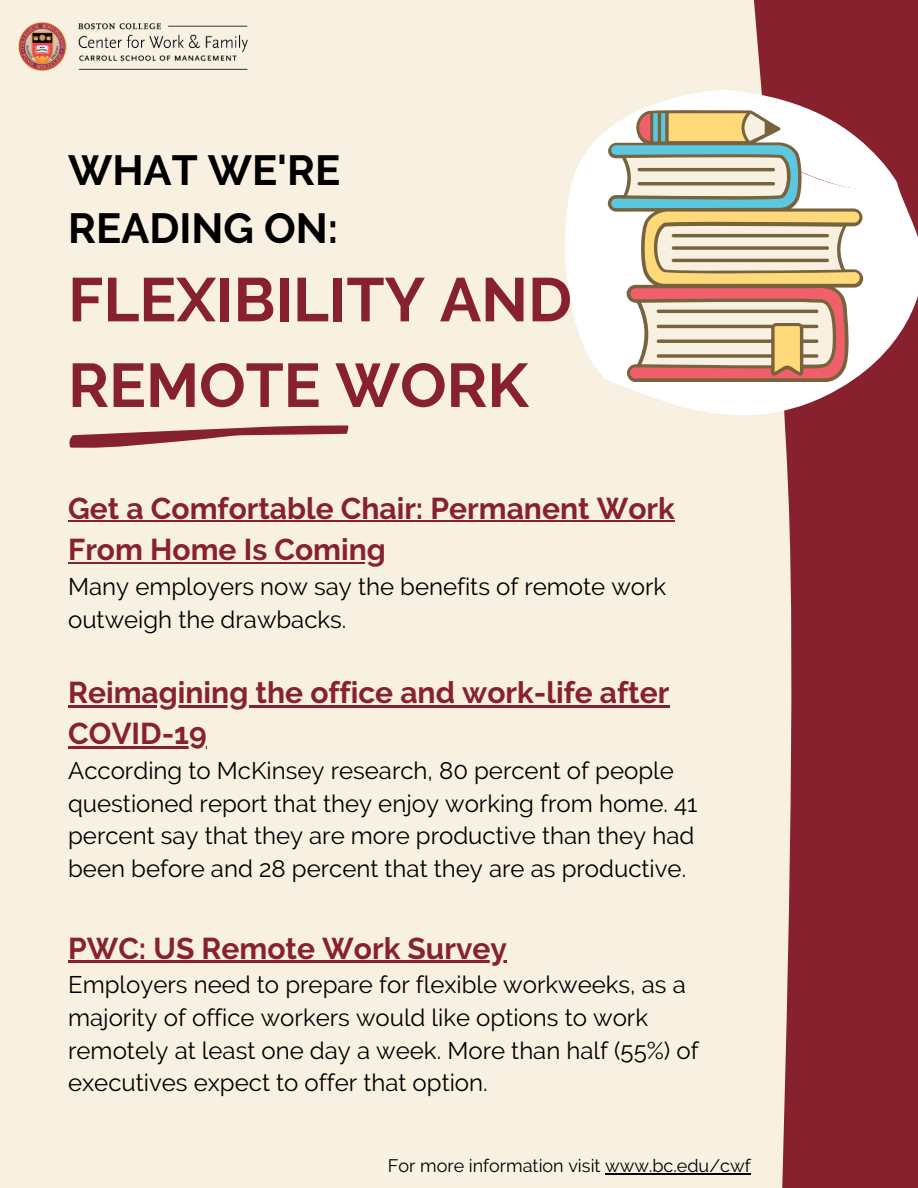
<style>
.page{position:relative;width:918px;height:1188px;background:#87212e}
.page>*{position:absolute;margin:0;border:0;box-sizing:border-box;transform-origin:0 0}
.t1{font:700 61.5px/85.7px "Raleway";color:#87212e}
.t2{font:700 42px/58.7px "Raleway";color:#000}
.t3{font:700 30px/41.5px "Raleway";color:#87212e}
.t4{font:24px/32.7px "Raleway";color:#000}
.t5{font:18px "Raleway";color:#000}
</style>
<div class="page">
<div style="left:0;top:0;width:792px;height:1188px;background:#f8f0e1"></div>
<svg style="left:553px;top:90px;width:365px;height:348px"></svg>
<svg style="left:610px;top:90px;width:287px;height:121px"></svg>
<svg style="left:608px;top:109px;width:255px;height:273px"></svg>
<svg style="left:69px;top:425px;width:279px;height:24px"></svg>
<img style="left:8px;top:10px;width:251px;height:72px">
<hr style="left:605px;top:1173px;width:146px;height:1px;background:#000">
<hr style="left:68px;top:520px;width:607px;height:2px;background:#87212e">
<hr style="left:68px;top:562px;width:318px;height:2px;background:#87212e">
<hr style="left:68px;top:705px;width:601px;height:2px;background:#87212e">
<hr style="left:68px;top:747px;width:139px;height:2px;background:#87212e">
<hr style="left:68px;top:961px;width:439px;height:2px;background:#87212e">
<h2 class="t2" style="left:68px;top:140px;width:274px">WHAT WE'RE<br>READING ON:</h2>
<h1 class="t1" style="left:68px;top:257px;width:505px">FLEXIBILITY AND<br>REMOTE WORK</h1>
<p class="t3" style="left:68px;top:487px;width:608px">Get a Comfortable Chair: Permanent Work<br>From Home Is Coming</p>
<p class="t4" style="left:68px;top:570px;width:600px;line-height:33.3px">Many employers now say the benefits of remote work outweigh the drawbacks.</p>
<p class="t3" style="left:68px;top:671px;width:603px">Reimagining the office and work-life after<br>COVID-19</p>
<p class="t4" style="left:68px;top:754px;width:631px">According to McKinsey research, 80 percent of people questioned report that they enjoy working from home. 41 percent say that they are more productive than they had been before and 28 percent that they are as productive.</p>
<p class="t3" style="left:68px;top:927px;width:440px">PWC: US Remote Work Survey</p>
<p class="t4" style="left:68px;top:969px;width:632px">Employers need to prepare for flexible workweeks, as a majority of office workers would like options to work remotely at least one day a week. More than half (55%) of executives expect to offer that option.</p>
<p class="t5" style="left:388px;top:1155px;width:364px">For more information visit www.bc.edu/cwf</p>
</div>
